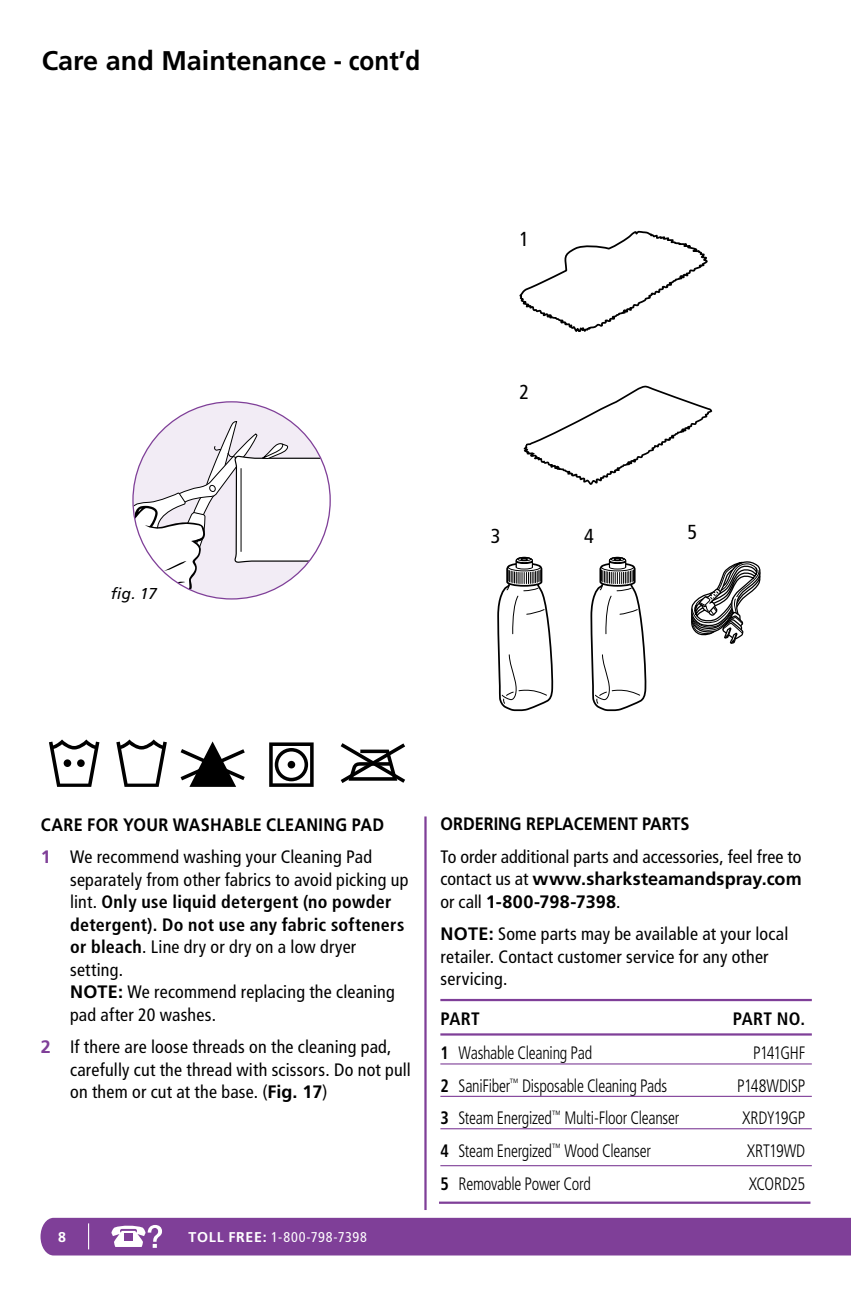
<style>
.page{position:relative;width:851px;height:1296px;background:#fff}
.page>*{position:absolute;margin:0;border:0;box-sizing:border-box;transform-origin:0 0}
.t1{font:700 27px "Frutiger LT Std";color:#000}
.t2{font:condensed 20.25px "Frutiger LT Std";color:#000}
.t3{font:condensed 18px/22.5px "Frutiger LT Std";letter-spacing:.01em;color:#000}
.t4{font:300 condensed 18px "Frutiger LT Std";letter-spacing:-.015em;color:#000;scale:.9 1}
.t5{font:700 18px "Frutiger LT Std";color:#000;scale:.9 1}
.t6{font:700 condensed 18px "Frutiger LT Std";letter-spacing:.015em;color:#000}
.t7{font:300 condensed 18px "Frutiger LT Std";letter-spacing:-.045em;color:#000;scale:.9 1}
.t8{font:300 condensed 18px "Frutiger LT Std";letter-spacing:-.035em;color:#000;scale:.9 1}
.t9{font:italic 15.75px "Frutiger LT Std";color:#000}
.t10{font:condensed 14.17px "Frutiger LT Std";letter-spacing:.06em;color:#fff}
.t11{font:700 14.17px "Frutiger LT Std";color:#fff}
.s1{font-weight:700;font-stretch:normal}
.s2{font-weight:700;font-stretch:normal;color:#7f3f98}
.s3{font-weight:700}
</style>
<div class="page">
<div style="left:40px;top:1218px;width:810px;height:38px;background:#7f3f98"></div>
<hr style="left:440px;top:999px;width:371px;height:2px;background:#7f3f98">
<hr style="left:440px;top:1033px;width:371px;height:3px;background:#7f3f98">
<hr style="left:440px;top:1063px;width:371px;height:2px;background:#7f3f98">
<hr style="left:440px;top:1128px;width:371px;height:1px;background:#7f3f98">
<hr style="left:440px;top:1165px;width:371px;height:1px;background:#7f3f98">
<hr style="left:440px;top:1096px;width:371px;height:1px;background:#7f3f98">
<svg style="left:180px;top:741px;width:65px;height:46px"></svg>
<svg style="left:269px;top:742px;width:44px;height:45px"></svg>
<svg style="left:340px;top:743px;width:65px;height:40px"></svg>
<svg style="left:116px;top:740px;width:51px;height:47px"></svg>
<svg style="left:49px;top:740px;width:50px;height:47px"></svg>
<div style="left:64px;top:759px;width:7px;height:8px;background:#000;border-radius:50%"></div>
<div style="left:77px;top:759px;width:8px;height:8px;background:#000;border-radius:50%"></div>
<div style="left:287px;top:761px;width:8px;height:7px;background:#000;border-radius:50%"></div>
<svg style="left:519px;top:231px;width:188px;height:101px"></svg>
<svg style="left:523px;top:386px;width:189px;height:99px"></svg>
<div style="left:133px;top:402px;width:197px;height:196px;background:#f2ecf5;border-radius:50%"></div>
<svg style="left:134px;top:420px;width:196px;height:178px"></svg>
<hr style="left:424px;top:816px;width:2px;height:394px;background:#7f3f98">
<hr style="left:439px;top:1202px;width:371px;height:2px;background:#7f3f98">
<svg style="left:497px;top:557px;width:55px;height:154px"></svg>
<svg style="left:691px;top:561px;width:69px;height:83px"></svg>
<svg style="left:590px;top:557px;width:55px;height:154px"></svg>
<h1 class="t1" style="left:42px;top:45px;width:380px">Care and Maintenance - cont’d</h1>
<p class="t9" style="left:111px;top:585px;width:48px">fig. 17</p>
<p class="t2" style="left:519px;top:227px;width:11px">1</p>
<p class="t2" style="left:519px;top:380px;width:11px">2</p>
<p class="t2" style="left:491px;top:524px;width:11px">3</p>
<p class="t2" style="left:584px;top:524px;width:11px">4</p>
<p class="t2" style="left:687px;top:520px;width:11px">5</p>
<p class="t3" style="left:41px;top:809px;width:345px;line-height:32.2px"><span class="s1">CARE FOR YOUR WASHABLE CLEANING PAD<br></span><span class="s2">1</span> We recommend washing your Cleaning Pad</p>
<p class="t3" style="left:70px;top:869px;width:340px">separately from other fabrics to avoid picking up lint. <span class="s3">Only use liquid detergent (no powder detergent). Do not use any fabric softeners or bleach</span>. Line dry or dry on a low dryer setting.<br><span class="s1">NOTE:</span> We recommend replacing the cleaning pad after 20 washes.</p>
<p class="t3" style="left:70px;top:1036px;width:342px;text-indent:-29px"><span class="s2">2</span> If there are loose threads on the cleaning pad, carefully cut the thread with scissors. Do not pull on them or cut at the base. (<span class="s1">Fig. 17</span>)</p>
<p class="t11" style="left:58px;top:1228px;width:9px">8</p>
<p class="t10" style="left:189px;top:1229px;width:180px"><span class="s1">TOLL FREE:</span> 1-800-798-7398</p>
<p class="t5" style="left:440px;top:813px;width:278px">ORDERING REPLACEMENT PARTS</p>
<p class="t3" style="left:440px;top:845px;width:362px;text-align:justify">To order additional parts and accessories, feel free to contact us at <span class="s1">www.sharksteamandspray.com </span>or call <span class="s1">1-800-798-7398</span>.</p>
<p class="t3" style="left:440px;top:923px;width:349px"><span class="s1">NOTE:</span> Some parts may be available at your local retailer. Contact customer service for any other servicing.</p>
<p class="t6" style="left:440px;top:1008px;width:41px">PART</p>
<p class="t6" style="left:732px;top:1008px;width:74px">PART NO.</p>
<p class="t4" style="left:440px;top:1043px;width:170px"><span class="s3">1</span> Washable Cleaning Pad</p>
<p class="t7" style="left:753px;top:1043px;width:59px">P141GHF</p>
<p class="t4" style="left:440px;top:1075px;width:253px"><span class="s3">2</span> SaniFiber<sup>™</sup> Disposable Cleaning Pads</p>
<p class="t4" style="left:737px;top:1075px;width:77px">P148WDISP</p>
<p class="t4" style="left:440px;top:1108px;width:267px"><span class="s3">3</span> Steam Energized<sup>™</sup> Multi-Floor Cleanser</p>
<p class="t4" style="left:742px;top:1108px;width:72px">XRDY19GP</p>
<p class="t4" style="left:440px;top:1141px;width:235px"><span class="s3">4</span> Steam Energized<sup>™</sup> Wood Cleanser</p>
<p class="t4" style="left:746px;top:1141px;width:66px">XRT19WD</p>
<p class="t4" style="left:440px;top:1173px;width:168px"><span class="s3">5</span> Removable Power Cord</p>
<p class="t8" style="left:748px;top:1173px;width:64px">XCORD25</p>
</div>
